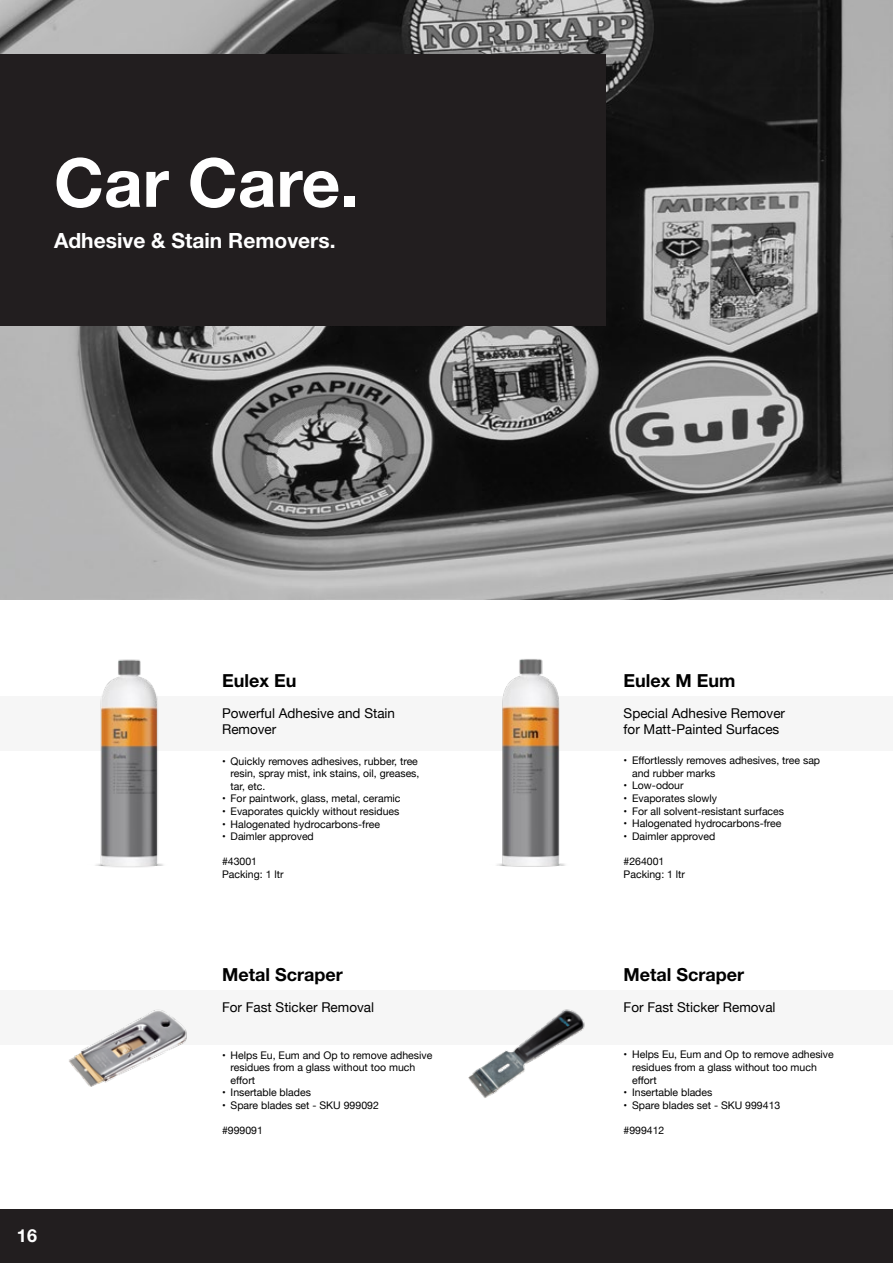
<style>
.page{position:relative;width:893px;height:1263px;background:#fff}
.page>*{position:absolute;margin:0;border:0;box-sizing:border-box;transform-origin:0 0}
.t1{font:700 67.5px "Helvetica Neue LT Std";color:#fff}
.t2{font:700 21px "Helvetica Neue LT Std";color:#fff}
.t3{font:700 18px "Helvetica Neue LT Std";color:#000}
.t4{font:700 18px "Helvetica Neue LT Std";color:#fff}
.t5{font:13.5px/16.2px "Helvetica Neue";color:#000}
.t6{font:10.5px/12.6px "Helvetica Neue";color:#000}
</style>
<div class="page">
<div style="left:0;top:696px;width:893px;height:54px;background:#f6f6f6"></div>
<div style="left:0;top:990px;width:893px;height:54px;background:#f6f6f6"></div>
<div style="left:0;top:1209px;width:893px;height:54px;background:#221e1f"></div>
<img style="left:0;top:0;width:893px;height:600px">
<div style="left:0;top:54px;width:606px;height:271px;background:#221e1f"></div>
<img style="left:496px;top:659px;width:69px;height:208px">
<img style="left:95px;top:659px;width:69px;height:209px">
<img style="left:468px;top:1009px;width:117px;height:89px">
<img style="left:69px;top:1010px;width:118px;height:77px">
<hr style="left:892px;top:402px;width:1px;height:54px;background:#f6f6f6">
<h1 class="t1" style="left:54px;top:141px;width:307px">Car Care.</h1>
<h2 class="t2" style="left:54px;top:227px;width:283px">Adhesive &amp; Stain Removers.</h2>
<h3 class="t4" style="left:17px;top:1225px;width:22px">16</h3>
<h3 class="t3" style="left:222px;top:670px;width:76px">Eulex Eu</h3>
<h3 class="t3" style="left:624px;top:669px;width:113px">Eulex M Eum</h3>
<p class="t5" style="left:222px;top:706px;width:175px">Powerful Adhesive and Stain<br>Remover</p>
<p class="t6" style="left:231px;top:755px;width:190px;text-indent:-9px">• Quickly removes adhesives, rubber, tree resin, spray mist, ink stains, oil, greases, tar, etc.</p>
<p class="t6" style="left:222px;top:793px;width:180px">• For paintwork, glass, metal, ceramic</p>
<p class="t6" style="left:222px;top:805px;width:179px">• Evaporates quickly without residues</p>
<p class="t6" style="left:222px;top:818px;width:159px">• Halogenated hydrocarbons-free</p>
<p class="t6" style="left:222px;top:831px;width:93px">• Daimler approved</p>
<p class="t6" style="left:222px;top:856px;width:63px">#43001<br>Packing: 1 ltr</p>
<p class="t5" style="left:624px;top:705px;width:163px">Special Adhesive Remover for Matt-Painted Surfaces</p>
<p class="t6" style="left:632px;top:755px;width:190px;text-indent:-9px">• Effortlessly removes adhesives, tree sap and rubber marks</p>
<p class="t6" style="left:624px;top:780px;width:62px">• Low-odour</p>
<p class="t6" style="left:624px;top:793px;width:95px">• Evaporates slowly</p>
<p class="t6" style="left:624px;top:805px;width:162px">• For all solvent-resistant surfaces</p>
<p class="t6" style="left:624px;top:818px;width:159px">• Halogenated hydrocarbons-free</p>
<p class="t6" style="left:624px;top:830px;width:93px">• Daimler approved</p>
<p class="t6" style="left:624px;top:856px;width:63px">#264001<br>Packing: 1 ltr</p>
<h3 class="t3" style="left:222px;top:964px;width:122px">Metal Scraper</h3>
<h3 class="t3" style="left:624px;top:963px;width:122px">Metal Scraper</h3>
<p class="t5" style="left:222px;top:1000px;width:154px">For Fast Sticker Removal</p>
<p class="t5" style="left:624px;top:999px;width:154px">For Fast Sticker Removal</p>
<p class="t6" style="left:231px;top:1049px;width:203px;text-indent:-9px">• Helps Eu, Eum and Op to remove adhesive residues from a glass without too much effort</p>
<p class="t6" style="left:222px;top:1087px;width:90px">• Insertable blades</p>
<p class="t6" style="left:222px;top:1099px;width:158px">• Spare blades set - SKU 999092</p>
<p class="t6" style="left:222px;top:1125px;width:42px">#999091</p>
<p class="t6" style="left:632px;top:1049px;width:203px;text-indent:-9px">• Helps Eu, Eum and Op to remove adhesive residues from a glass without too much effort</p>
<p class="t6" style="left:624px;top:1087px;width:90px">• Insertable blades</p>
<p class="t6" style="left:624px;top:1099px;width:158px">• Spare blades set - SKU 999413</p>
<p class="t6" style="left:624px;top:1124px;width:42px">#999412</p>
</div>
